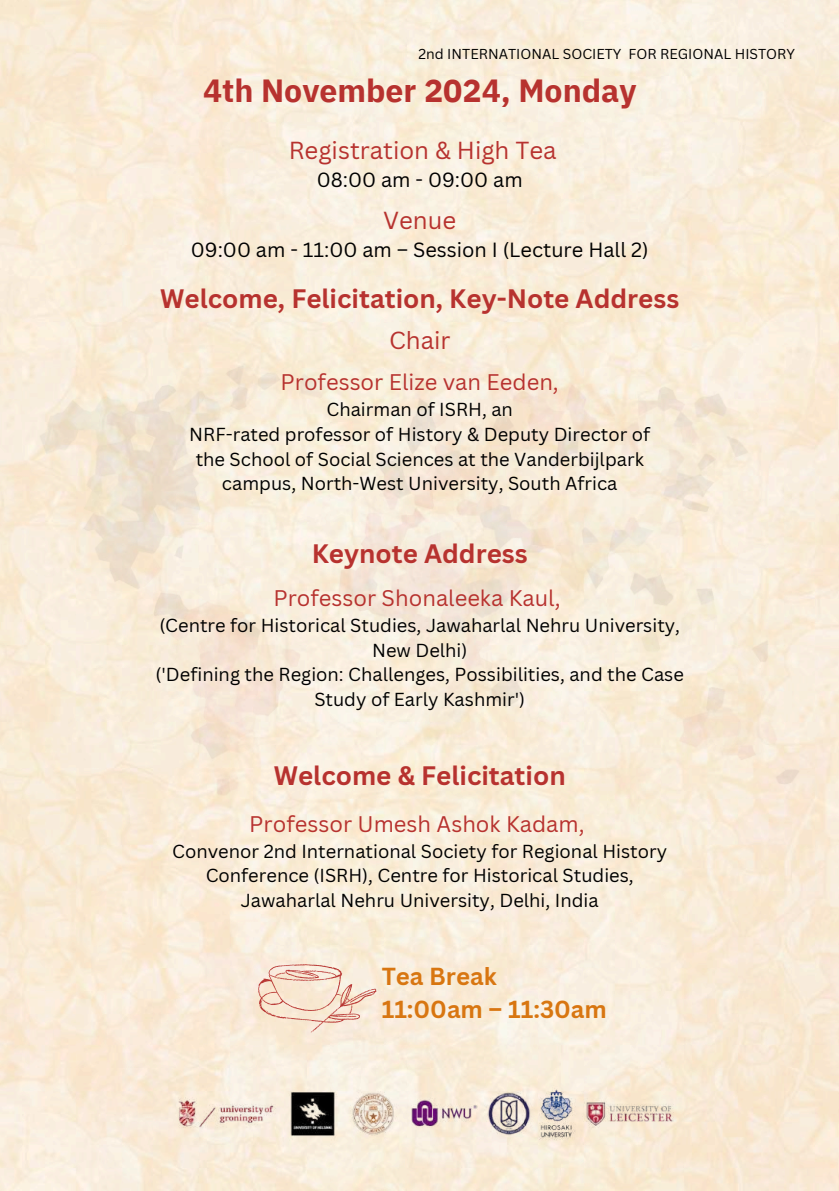
<style>
.page{position:relative;width:839px;height:1191px;background:#fff}
.page>*{position:absolute;margin:0;border:0;box-sizing:border-box;transform-origin:0 0}
.t1{font:700 32px "IBM Plex Sans";color:#b7322f}
.t2{font:700 26px "Canva Sans";color:#b7322f}
.t3{font:24px "Canva Sans";color:#b7322f}
.t4{font:700 24px/33px "Canva Sans";color:#d87611}
.t5{font:22px "Canva Sans";color:#b7322f}
.t6{font:20px "Canva Sans";color:#000}
.t7{font:18.4px/24.8px "Canva Sans";color:#000;text-align:center}
.t8{font:14px "Canva Sans";color:#000}
</style>
<div class="page">
<img style="left:160px;top:1073px;width:519px;height:78px">
<svg style="left:258px;top:964px;width:118px;height:69px;background:#f2d8c6"></svg>
<p class="t8" style="left:418px;top:44px;width:378px">2nd INTERNATIONAL SOCIETY FOR REGIONAL HISTORY</p>
<h1 class="t1" style="left:203px;top:69px;width:435px">4th November 2024, Monday</h1>
<h3 class="t3" style="left:289px;top:133px;width:269px">Registration &amp; High Tea</h3>
<p class="t6" style="left:317px;top:166px;width:207px">08:00 am - 09:00 am</p>
<h3 class="t3" style="left:383px;top:203px;width:75px">Venue</h3>
<p class="t6" style="left:191px;top:236px;width:459px">09:00 am - 11:00 am – Session I (Lecture Hall 2)</p>
<h2 class="t2" style="left:160px;top:280px;width:520px">Welcome, Felicitation, Key-Note Address</h2>
<h3 class="t3" style="left:389px;top:323px;width:63px">Chair</h3>
<p class="t5" style="left:280px;top:367px;width:280px">Professor Elize van Eeden,</p>
<p class="t7" style="left:189px;top:397px;width:462px">Chairman of ISRH, an<br>NRF-rated professor of History &amp; Deputy Director of the School of Social Sciences at the Vanderbijlpark campus, North-West University, South Africa</p>
<h2 class="t2" style="left:312px;top:535px;width:217px">Keynote Address</h2>
<p class="t5" style="left:273px;top:582px;width:288px">Professor Shonaleeka Kaul,</p>
<p class="t7" style="left:155px;top:612px;width:530px">(Centre for Historical Studies, Jawaharlal Nehru University, New Delhi)<br>('Defining the Region: Challenges, Possibilities, and the Case Study of Early Kashmir')</p>
<h2 class="t2" style="left:274px;top:757px;width:293px">Welcome &amp; Felicitation</h2>
<p class="t5" style="left:249px;top:808px;width:337px">Professor Umesh Ashok Kadam,</p>
<p class="t7" style="left:172px;top:838px;width:496px">Convenor 2nd International Society for Regional History<br>Conference (ISRH), Centre for Historical Studies,<br>Jawaharlal Nehru University, Delhi, India</p>
<h3 class="t4" style="left:381px;top:959px;width:227px">Tea Break<br>11:00am – 11:30am</h3>
</div>
